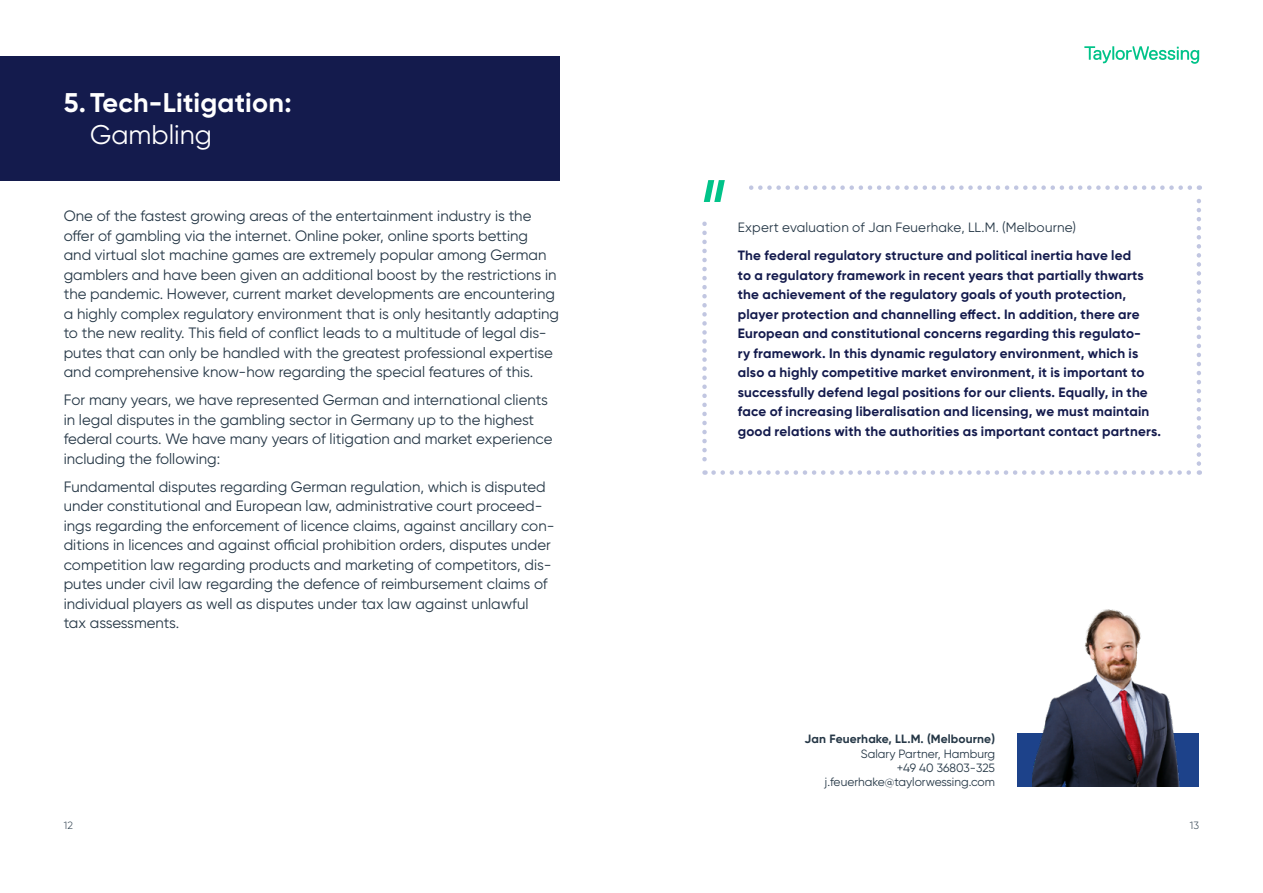
<style>
.page{position:relative;width:1263px;height:893px;background:#fff}
.page>*{position:absolute;margin:0;border:0;box-sizing:border-box;transform-origin:0 0}
.t1{font:700 42px "Gilroy";letter-spacing:.01em;color:#fff}
.t2{font:700 27px "Gilroy";letter-spacing:.01em;color:#fff}
.t3{font:27px "Gilroy";color:#fff}
.t4{font:15px/19.5px "Gilroy";color:#253746}
.t5{font:700 13.5px/19.5px "Gilroy";letter-spacing:.015em;color:#141b4d}
.t6{font:13.5px "Gilroy";letter-spacing:.015em;color:#253746}
.t7{font:12px/14.2px "Gilroy";color:#253746;text-align:right}
.t8{font:700 12px "Gilroy";letter-spacing:.01em;color:#253746}
.t9{font:300 10.5px "Gilroy";color:#253746}
</style>
<div class="page">
<svg style="left:702px;top:180px;width:499px;height:295px"></svg>
<div style="left:1018px;top:733px;width:181px;height:54px;background:#1d428a"></div>
<img style="left:1032px;top:609px;width:148px;height:178px">
<div style="left:0;top:56px;width:559px;height:125px;background:#141b4d"></div>
<svg style="left:1084px;top:46px;width:115px;height:18px"></svg>
<h2 class="t2" style="left:64px;top:85px;width:229px">5.Tech-Litigation:</h2>
<h2 class="t3" style="left:90px;top:118px;width:123px">Gambling</h2>
<h1 class="t1" style="left:107px;top:127px;width:217px">GAMBLING</h1>
<p class="t4" style="left:64px;top:206px;width:497px">One of the fastest growing areas of the entertainment industry is the offer of gambling via the internet. Online poker, online sports betting and virtual slot machine games are extremely popular among German gamblers and have been given an additional boost by the restrictions in the pandemic. However, current market developments are encountering a highly complex regulatory environment that is only hesitantly adapting to the new reality. This field of conflict leads to a multitude of legal dis&shy;putes that can only be handled with the greatest professional expertise and comprehensive know-how regarding the special features of this.</p>
<p class="t4" style="left:64px;top:390px;width:490px">For many years, we have represented German and international clients in legal disputes in the gambling sector in Germany up to the highest federal courts. We have many years of litigation and market experience including the following:</p>
<p class="t4" style="left:64px;top:476px;width:492px">Fundamental disputes regarding German regulation, which is disputed under constitutional and European law, administrative court proceed&shy;ings regarding the enforcement of licence claims, against ancillary con&shy;ditions in licences and against official prohibition orders, disputes under competition law regarding products and marketing of competitors, dis&shy;putes under civil law regarding the defence of reimbursement claims of individual players as well as disputes under tax law against unlawful tax assessments.</p>
<p class="t6" style="left:738px;top:219px;width:340px">Expert evaluation of Jan Feuerhake, LL.M. (Melbourne)</p>
<p class="t5" style="left:738px;top:246px;width:425px">The federal regulatory structure and political inertia have led<br>to a regulatory framework in recent years that partially thwarts the achievement of the regulatory goals of youth protection, player protection and channelling effect. In addition, there are European and constitutional concerns regarding this regulato-<br>ry framework. In this dynamic regulatory environment, which is also a highly competitive market environment, it is important to successfully defend legal positions for our clients. Equally, in the face of increasing liberalisation and licensing, we must maintain good relations with the authorities as important contact partners.</p>
<p class="t8" style="left:805px;top:732px;width:192px">Jan Feuerhake, LL.M. (Melbourne)</p>
<p class="t7" style="left:825px;top:746px;width:172px">Salary Partner, Hamburg<br>+49 40 36803-325 j.feuerhake@taylorwessing.com</p>
<p class="t9" style="left:64px;top:819px;width:11px">12</p>
<p class="t9" style="left:1190px;top:819px;width:11px">13</p>
</div>
